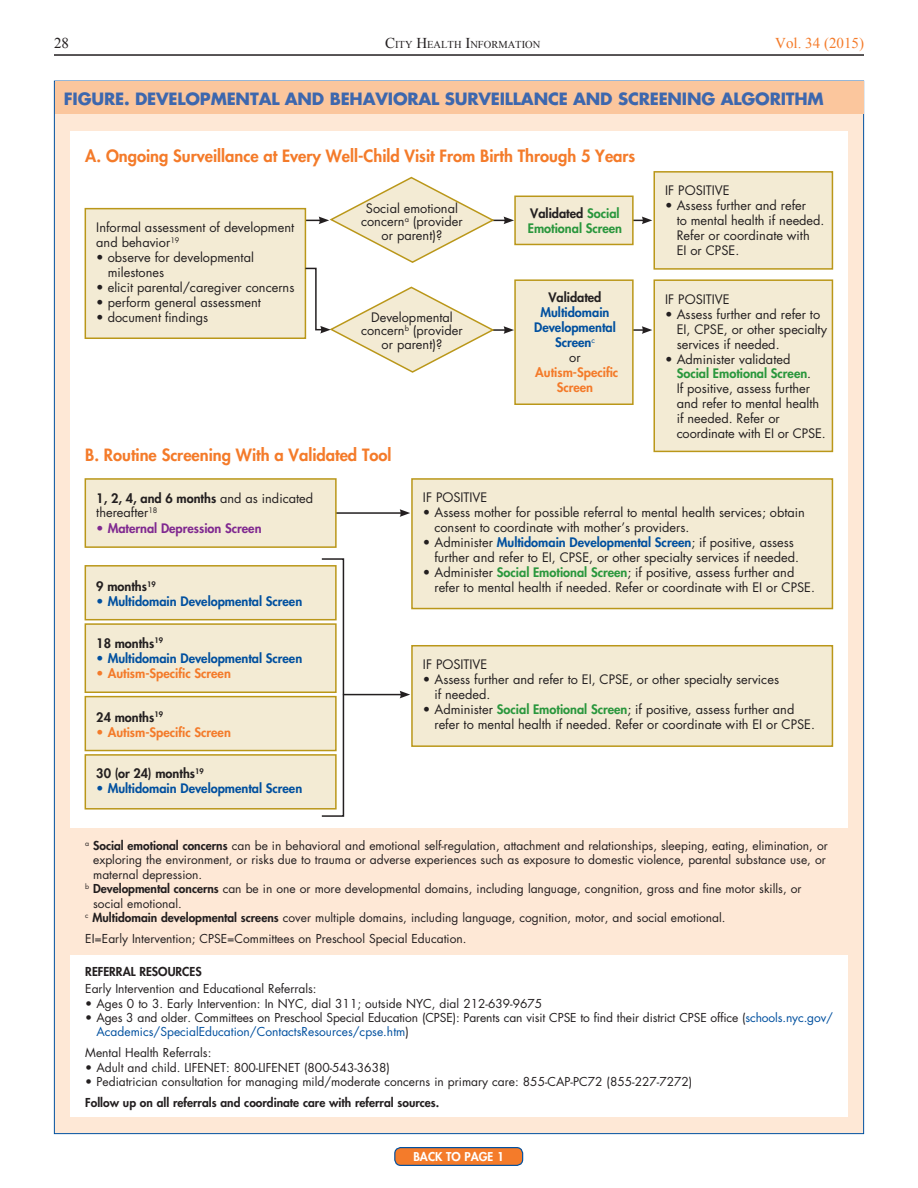
<style>
.page{position:relative;width:918px;height:1188px;background:#fff}
.page>*{position:absolute;margin:0;border:0;box-sizing:border-box;transform-origin:0 0}
.t1{font:800 16.5px "Futura";color:#f47b2a}
.t2{font:700 16.5px "Futura";letter-spacing:-.01em;color:#3d67ae}
.t3{font:15px "Times New Roman";color:#f47b2a}
.t4{font:15px "Times New Roman";color:#231f20}
.t5{font:12.75px/15px "Futura";color:#231f20}
.t6{font:800 12.75px/15px "Futura";color:#01509f;text-align:center}
.t7{font:800 12.75px/15px "Futura";color:#f47b2a;text-align:center}
.t8{font:800 12.75px "Futura";color:#231f20}
.t9{font:800 12.75px/15px "Futura";color:#2a973d}
.t10{font:800 12.75px "Futura";color:#802990}
.t11{font:12px/14.4px "Futura";color:#231f20}
.t12{font:800 12px "Futura";color:#231f20}
.t13{font:800 11.85px "Futura";color:#fff}
.t14{font:10.5px "Times New Roman";color:#231f20}
.s1{font-size:15px}
.s2{color:#231f20}
.s3{font-weight:400;color:#231f20}
.s4{font-weight:800;color:#2a973d}
.s5{font-weight:800}
.s6{font-weight:400}
.s7{font-weight:800;color:#01509f}
.s8{color:#01509f}
</style>
<div class="page">
<div style="left:54px;top:81px;width:810px;height:1053px;background:#fee8d6;border:1px solid #01509f"></div>
<div style="left:70px;top:131px;width:778px;height:986px;background:#fff"></div>
<hr style="left:327px;top:512px;width:75px;height:2px;background:#231f20">
<svg style="left:400px;top:509px;width:10px;height:8px"></svg>
<hr style="left:431px;top:220px;width:75px;height:1px;background:#231f20">
<svg style="left:504px;top:217px;width:10px;height:7px"></svg>
<hr style="left:569px;top:220px;width:75px;height:1px;background:#231f20">
<svg style="left:642px;top:217px;width:10px;height:7px"></svg>
<hr style="left:431px;top:329px;width:75px;height:2px;background:#231f20">
<svg style="left:504px;top:326px;width:10px;height:8px"></svg>
<hr style="left:569px;top:329px;width:75px;height:2px;background:#231f20">
<svg style="left:642px;top:326px;width:10px;height:8px"></svg>
<hr style="left:343px;top:694px;width:59px;height:1px;background:#231f20">
<svg style="left:400px;top:691px;width:10px;height:7px"></svg>
<hr style="left:54px;top:54px;width:810px;height:2px;background:#231f20">
<div style="left:55px;top:82px;width:808px;height:32px;background:#fbc69d"></div>
<div style="left:85px;top:208px;width:221px;height:131px;background:#f3ebd4;border:2px solid #ba9719"></div>
<div style="left:85px;top:478px;width:252px;height:70px;background:#f3ebd4;border:2px solid #ba9719"></div>
<div style="left:411px;top:478px;width:422px;height:131px;background:#f3ebd4;border:2px solid #ba9719"></div>
<div style="left:411px;top:645px;width:422px;height:102px;background:#f3ebd4;border:2px solid #ba9719"></div>
<div style="left:85px;top:565px;width:252px;height:55px;background:#f3ebd4;border:2px solid #ba9719"></div>
<div style="left:70px;top:828px;width:778px;height:127px;background:#fee8d6"></div>
<div style="left:85px;top:696px;width:252px;height:55px;background:#f3ebd4;border:2px solid #ba9719"></div>
<div style="left:85px;top:623px;width:252px;height:70px;background:#f3ebd4;border:2px solid #ba9719"></div>
<div style="left:85px;top:754px;width:252px;height:56px;background:#f3ebd4;border:2px solid #ba9719"></div>
<div style="left:653px;top:171px;width:180px;height:99px;background:#f3ebd4;border:2px solid #ba9719"></div>
<div style="left:653px;top:279px;width:180px;height:173px;background:#f3ebd4;border:2px solid #ba9719"></div>
<div style="left:514px;top:196px;width:120px;height:49px;background:#f3ebd4;border:2px solid #ba9719"></div>
<div style="left:514px;top:279px;width:120px;height:126px;background:#f3ebd4;border:2px solid #ba9719"></div>
<div style="left:321px;top:558px;width:23px;height:259px;border:2px solid #231f20"></div>
<svg style="left:304px;top:176px;width:192px;height:197px"></svg>
<div style="left:395px;top:1148px;width:128px;height:17px;background:#f47b2a;border-radius:6px"></div>
<div style="left:394px;top:1147px;width:129px;height:19px;border:1px solid #01509f;border-radius:6px"></div>
<p class="t4" style="left:54px;top:32px;width:16px">28</p>
<p class="t14" style="left:385px;top:37px;width:157px"><span class="s1">C</span>ITY <span class="s1">H</span>EALTH <span class="s1">I</span>NFORMATION</p>
<p class="t3" style="left:775px;top:32px;width:90px">Vol. 34 (2015)</p>
<p class="t2" style="left:64px;top:88px;width:762px">FIGURE. DEVELOPMENTAL AND BEHAVIORAL SURVEILLANCE AND SCREENING ALGORITHM</p>
<p class="t1" style="left:85px;top:145px;width:552px">A. Ongoing Surveillance at Every Well-Child Visit From Birth Through 5 Years</p>
<p class="t5" style="left:96px;top:220px;width:199px">Informal assessment of development and behavior<sup>19</sup></p>
<p class="t5" style="left:108px;top:250px;width:148px;text-indent:-11px">• observe for developmental milestones</p>
<p class="t5" style="left:96px;top:280px;width:200px">• elicit parental/caregiver concerns</p>
<p class="t5" style="left:96px;top:295px;width:166px">• perform general assessment</p>
<p class="t5" style="left:96px;top:310px;width:113px">• document findings</p>
<p class="t5" style="left:361px;top:202px;width:103px;line-height:13.5px;text-align:center">Social emotional concern<sup>a</sup> (provider or parent)?</p>
<p class="t5" style="left:361px;top:311px;width:103px;line-height:13.5px;text-align:center">Developmental concern<sup>b</sup> (provider or parent)?</p>
<p class="t1" style="left:85px;top:445px;width:308px">B. Routine Screening With a Validated Tool</p>
<p class="t9" style="left:528px;top:206px;width:96px"><span class="s2">Validated</span> Social<br>Emotional Screen</p>
<p class="t8" style="left:548px;top:289px;width:55px">Validated</p>
<p class="t6" style="left:534px;top:305px;width:83px">Multidomain<br>Developmental<br>Screen<sup>c<br></sup><span class="s3">or</span></p>
<p class="t7" style="left:535px;top:365px;width:85px">Autism-Specific<br>Screen</p>
<p class="t5" style="left:665px;top:183px;width:66px">IF POSITIVE</p>
<p class="t5" style="left:677px;top:198px;width:149px;text-indent:-11px">• Assess further and refer<br>to mental health if needed.<br>Refer or coordinate with<br>EI or CPSE.</p>
<p class="t5" style="left:665px;top:291px;width:66px">IF POSITIVE</p>
<p class="t5" style="left:677px;top:306px;width:152px;text-indent:-11px">• Assess further and refer to<br>EI, CPSE, or other specialty services if needed.</p>
<p class="t5" style="left:677px;top:351px;width:151px;text-indent:-11px">• Administer validated<br><span class="s4">Social Emotional Screen</span>.<br>If positive, assess further and refer to mental health if needed. Refer or coordinate with EI or CPSE.</p>
<p class="t5" style="left:96px;top:490px;width:218px"><span class="s5">1, 2, 4, and 6 months</span> and as indicated thereafter<sup>18</sup></p>
<p class="t10" style="left:96px;top:520px;width:167px"><span class="s6">•</span> Maternal Depression Screen</p>
<p class="t8" style="left:96px;top:578px;width:61px">9 months<sup>19</sup></p>
<p class="t6" style="left:96px;top:594px;width:207px"><span class="s6">•</span> Multidomain Developmental Screen</p>
<p class="t8" style="left:96px;top:635px;width:68px">18 months<sup>19</sup></p>
<p class="t6" style="left:96px;top:650px;width:207px"><span class="s6">•</span> Multidomain Developmental Screen</p>
<p class="t7" style="left:96px;top:665px;width:136px"><span class="s6">•</span> Autism-Specific Screen</p>
<p class="t8" style="left:96px;top:709px;width:68px">24 months<sup>19</sup></p>
<p class="t7" style="left:96px;top:725px;width:136px"><span class="s6">•</span> Autism-Specific Screen</p>
<p class="t8" style="left:96px;top:766px;width:109px">30 (or 24) months<sup>19</sup></p>
<p class="t6" style="left:96px;top:781px;width:207px"><span class="s6">•</span> Multidomain Developmental Screen</p>
<p class="t5" style="left:423px;top:490px;width:66px">IF POSITIVE</p>
<p class="t5" style="left:434px;top:505px;width:372px;text-indent:-11px">• Assess mother for possible referral to mental health services; obtain consent to coordinate with mother’s providers.</p>
<p class="t5" style="left:434px;top:535px;width:366px;text-indent:-11px">• Administer <span class="s7">Multidomain Developmental Screen</span>; if positive, assess further and refer to EI, CPSE, or other specialty services if needed.</p>
<p class="t5" style="left:434px;top:565px;width:382px;text-indent:-11px">• Administer <span class="s4">Social Emotional Screen</span>; if positive, assess further and refer to mental health if needed. Refer or coordinate with EI or CPSE.</p>
<p class="t5" style="left:423px;top:657px;width:66px">IF POSITIVE</p>
<p class="t5" style="left:434px;top:672px;width:346px;text-indent:-11px">• Assess further and refer to EI, CPSE, or other specialty services if needed.</p>
<p class="t5" style="left:434px;top:702px;width:382px;text-indent:-11px">• Administer <span class="s4">Social Emotional Screen</span>; if positive, assess further and refer to mental health if needed. Refer or coordinate with EI or CPSE.</p>
<p class="t11" style="left:85px;top:839px;width:744px"><sup>a</sup> <span class="s5">Social emotional concerns</span> can be in behavioral and emotional self-regulation, attachment and relationships, sleeping, eating, elimination, or</p>
<p class="t11" style="left:93px;top:853px;width:734px">exploring the environment, or risks due to trauma or adverse experiences such as exposure to domestic violence, parental substance use, or</p>
<p class="t11" style="left:93px;top:867px;width:111px">maternal depression.</p>
<p class="t11" style="left:85px;top:882px;width:718px"><sup>b</sup> <span class="s5">Developmental concerns</span> can be in one or more developmental domains, including language, congnition, gross and fine motor skills, or</p>
<p class="t11" style="left:93px;top:896px;width:90px">social emotional.</p>
<p class="t11" style="left:85px;top:911px;width:642px"><sup>c</sup> <span class="s5">Multidomain developmental screens</span> cover multiple domains, including language, cognition, motor, and social emotional.</p>
<p class="t11" style="left:85px;top:931px;width:383px">EI=Early Intervention; CPSE=Committees on Preschool Special Education.</p>
<p class="t12" style="left:85px;top:964px;width:118px">REFERRAL RESOURCES</p>
<p class="t11" style="left:85px;top:982px;width:233px">Early Intervention and Educational Referrals:</p>
<p class="t11" style="left:85px;top:996px;width:458px">• Ages 0 to 3. Early Intervention: In NYC, dial 311; outside NYC, dial 212-639-9675</p>
<p class="t11" style="left:96px;top:1011px;width:738px;text-indent:-11px">• Ages 3 and older. Committees on Preschool Special Education (CPSE): Parents can visit CPSE to find their district CPSE office (<span class="s8">schools.nyc.gov/<br>Academics/SpecialEducation/ContactsResources/cpse.htm</span>)</p>
<p class="t11" style="left:85px;top:1046px;width:128px">Mental Health Referrals:</p>
<p class="t11" style="left:85px;top:1060px;width:306px">• Adult and child. LIFENET: 800-LIFENET (800-543-3638)</p>
<p class="t11" style="left:85px;top:1075px;width:609px">• Pediatrician consultation for managing mild/moderate concerns in primary care: 855-CAP-PC72 (855-227-7272)</p>
<p class="t12" style="left:85px;top:1095px;width:355px">Follow up on all referrals and coordinate care with referral sources.</p>
<p class="t13" style="left:413px;top:1149px;width:92px">BACK TO PAGE 1</p>
</div>
